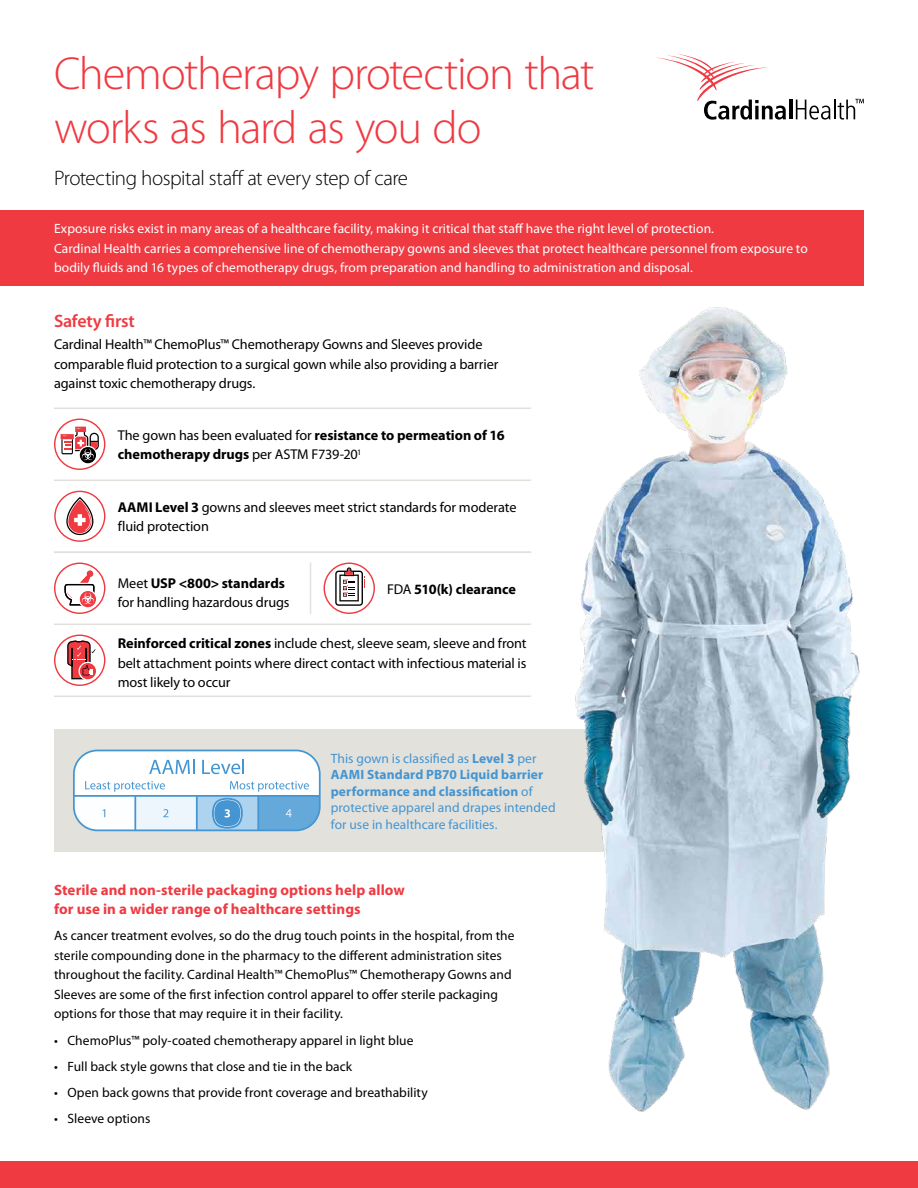
<style>
.page{position:relative;width:918px;height:1188px;background:#fff}
.page>*{position:absolute;margin:0;border:0;box-sizing:border-box;transform-origin:0 0}
.t1{font:300 46.5px/54px "Myriad Pro";letter-spacing:-.03em;color:#ef3a42}
.t2{font:300 21px "Myriad Pro";letter-spacing:-.025em;color:#000}
.t3{font:600 18px "Myriad Pro";letter-spacing:-.01em;color:#ef3a42}
.t4{font:700 15px/19.5px "Myriad Pro";letter-spacing:.005em;color:#ef3a42}
.t5{font:14.25px/19.5px "Myriad Pro";letter-spacing:-.01em;color:#000}
.t6{font:700 14.25px/19.5px "Myriad Pro";color:#000}
.t7{font:13.5px/19.5px "Myriad Pro";letter-spacing:.005em;color:#000}
.t8{font:13.5px/19.5px "Myriad Pro";letter-spacing:.005em;color:#fff}
.t9{font:13.5px/16.5px "Myriad Pro";letter-spacing:.005em;color:#4495d1}
.s1{font-weight:400}
.s2{font-weight:700}
</style>
<div class="page">
<div style="left:54px;top:729px;width:672px;height:123px;background:#e3e1dc"></div>
<img style="left:575px;top:307px;width:285px;height:805px">
<div style="left:0;top:1161px;width:918px;height:27px;background:#ef3a42"></div>
<hr style="left:789px;top:100px;width:3px;height:19px;background:#000">
<svg style="left:656px;top:54px;width:130px;height:66px"></svg>
<svg style="left:796px;top:99px;width:68px;height:21px"></svg>
<hr style="left:54px;top:624px;width:477px;height:1px;background:#e3e1dc">
<hr style="left:54px;top:696px;width:477px;height:1px;background:#e3e1dc">
<hr style="left:54px;top:480px;width:477px;height:1px;background:#e3e1dc">
<hr style="left:54px;top:552px;width:477px;height:1px;background:#e3e1dc">
<hr style="left:54px;top:408px;width:477px;height:1px;background:#e3e1dc">
<div style="left:0;top:210px;width:864px;height:76px;background:#ef3a42"></div>
<svg style="left:324px;top:563px;width:51px;height:51px"></svg>
<svg style="left:54px;top:491px;width:51px;height:51px"></svg>
<hr style="left:310px;top:563px;width:1px;height:51px;background:#e3e1dc">
<svg style="left:54px;top:635px;width:51px;height:51px"></svg>
<svg style="left:54px;top:419px;width:51px;height:51px"></svg>
<svg style="left:54px;top:563px;width:51px;height:51px"></svg>
<svg style="left:73px;top:750px;width:248px;height:81px"></svg>
<h1 class="t1" style="left:54px;top:47px;width:542px">Chemotherapy protection that works as hard as you do</h1>
<h2 class="t2" style="left:54px;top:166px;width:356px">Protecting hospital staff at every step of care</h2>
<p class="t8" style="left:54px;top:219px;width:755px">Exposure risks exist in many areas of a healthcare facility, making it critical that staff have the right level of protection.<br>Cardinal Health carries a comprehensive line of chemotherapy gowns and sleeves that protect healthcare personnel from exposure to bodily fluids and 16 types of chemotherapy drugs, from preparation and handling to administration and disposal.</p>
<h3 class="t3" style="left:54px;top:311px;width:82px">Safety first</h3>
<p class="t5" style="left:54px;top:335px;width:446px">Cardinal Health™ ChemoPlus™ Chemotherapy Gowns and Sleeves provide comparable fluid protection to a surgical gown while also providing a barrier against toxic chemotherapy drugs.</p>
<p class="t6" style="left:118px;top:425px;width:388px"><span class="s1">The gown has been evaluated for</span> resistance to permeation of 16 chemotherapy drugs <span class="s1">per ASTM F739-20</span><sup>1</sup></p>
<p class="t5" style="left:118px;top:498px;width:400px"><span class="s2">AAMI Level 3</span> gowns and sleeves meet strict standards for moderate fluid protection</p>
<p class="t5" style="left:118px;top:574px;width:173px">Meet <span class="s2">USP &lt;800&gt; standards </span>for handling hazardous drugs</p>
<p class="t6" style="left:387px;top:579px;width:130px"><span class="s1">FDA</span> 510(k) clearance</p>
<p class="t5" style="left:118px;top:634px;width:410px;text-align:justify"><span class="s2">Reinforced critical zones</span> include chest, sleeve seam, sleeve and front belt attachment points where direct contact with infectious material is most likely to occur</p>
<p class="t9" style="left:331px;top:750px;width:227px">This gown is classified as <span class="s2">Level 3</span> per <span class="s2">AAMI Standard PB70 Liquid barrier performance and classification</span> of protective apparel and drapes intended for use in healthcare facilities.</p>
<p class="t4" style="left:54px;top:880px;width:352px">Sterile and non-sterile packaging options help allow for use in a wider range of healthcare settings</p>
<p class="t7" style="left:54px;top:926px;width:462px">As cancer treatment evolves, so do the drug touch points in the hospital, from the sterile compounding done in the pharmacy to the different administration sites throughout the facility. Cardinal Health™ ChemoPlus™ Chemotherapy Gowns and Sleeves are some of the first infection control apparel to offer sterile packaging options for those that may require it in their facility.</p>
<p class="t7" style="left:54px;top:1031px;width:361px">• ChemoPlus™ poly-coated chemotherapy apparel in light blue</p>
<p class="t7" style="left:54px;top:1057px;width:300px">• Full back style gowns that close and tie in the back</p>
<p class="t7" style="left:54px;top:1083px;width:375px">• Open back gowns that provide front coverage and breathability</p>
<p class="t7" style="left:54px;top:1109px;width:98px">• Sleeve options</p>
</div>
